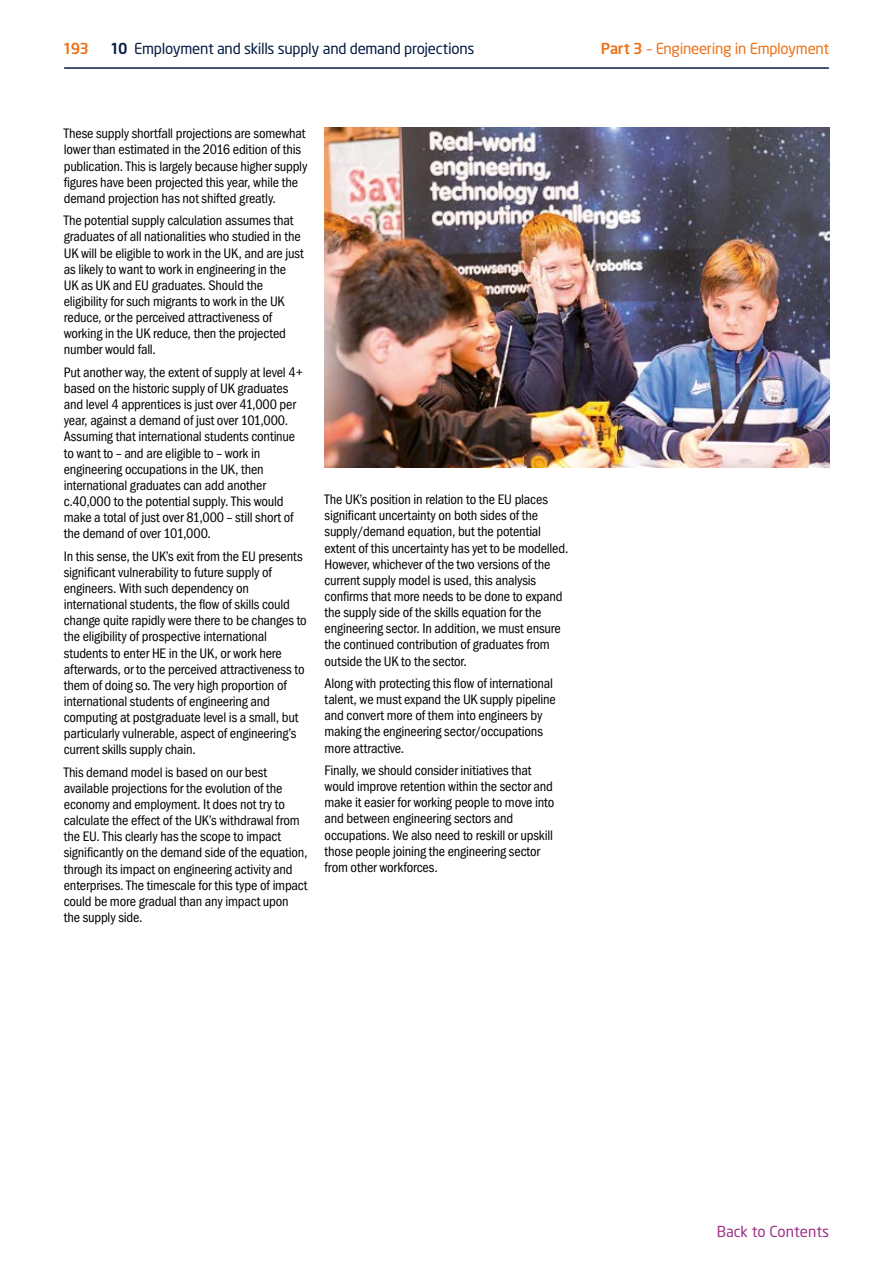
<style>
.page{position:relative;width:893px;height:1263px;background:#fff}
.page>*{position:absolute;margin:0;border:0;box-sizing:border-box;transform-origin:0 0}
.t1{font:15px "Neo Sans";letter-spacing:-.02em;color:#061d41}
.t2{font:15px "Neo Sans";letter-spacing:-.02em;color:#ee7219}
.t3{font:15px "Neo Sans";color:#9d338a}
.t4{font:500 15px "Neo Sans";color:#ee7219}
.main_text{font:condensed 14.25px/16.2px "Franklin Gothic";letter-spacing:-.01em;color:#000}
.s1{font-weight:500}
</style>
<div class="page">
<hr style="left:65px;top:67px;width:763px;height:2px;background:#061d41">
<img style="left:325px;top:128px;width:504px;height:340px">
<p class="t4" style="left:63px;top:42px;width:28px">193</p>
<p class="t1" style="left:110px;top:40px;width:366px"><span class="s1">10</span> Employment and skills supply and demand projections</p>
<p class="t2" style="left:601px;top:40px;width:230px"><span class="s1">Part 3</span> – Engineering in Employment</p>
<p class="main_text" style="left:64px;top:126px;width:245px">These supply shortfall projections are somewhat lower than estimated in the 2016 edition of this publication. This is largely because higher supply figures have been projected this year, while the demand projection has not shifted greatly.</p>
<p class="main_text" style="left:64px;top:213px;width:241px">The potential supply calculation assumes that graduates of all nationalities who studied in the UK will be eligible to work in the UK, and are just as likely to want to work in engineering in the UK as UK and EU graduates. Should the eligibility for such migrants to work in the UK reduce, or the perceived attractiveness of working in the UK reduce, then the projected number would fall.</p>
<p class="main_text" style="left:64px;top:364px;width:241px">Put another way, the extent of supply at level 4+ based on the historic supply of UK graduates and level 4 apprentices is just over 41,000 per year, against a demand of just over 101,000.<br>Assuming that international students continue to want to – and are eligible to – work in engineering occupations in the UK, then international graduates can add another c.40,000 to the potential supply. This would make a total of just over 81,000 – still short of the demand of over 101,000.</p>
<p class="main_text" style="left:64px;top:548px;width:245px">In this sense, the UK’s exit from the EU presents significant vulnerability to future supply of engineers. With such dependency on international students, the flow of skills could change quite rapidly were there to be changes to the eligibility of prospective international students to enter HE in the UK, or work here afterwards, or to the perceived attractiveness to them of doing so. The very high proportion of international students of engineering and computing at postgraduate level is a small, but particularly vulnerable, aspect of engineering’s current skills supply chain.</p>
<p class="main_text" style="left:64px;top:764px;width:245px">This demand model is based on our best available projections for the evolution of the economy and employment. It does not try to calculate the effect of the UK’s withdrawal from the EU. This clearly has the scope to impact significantly on the demand side of the equation, through its impact on engineering activity and enterprises. The timescale for this type of impact could be more gradual than any impact upon the supply side.</p>
<p class="main_text" style="left:325px;top:491px;width:245px">The UK’s position in relation to the EU places significant uncertainty on both sides of the supply/demand equation, but the potential extent of this uncertainty has yet to be modelled.<br>However, whichever of the two versions of the current supply model is used, this analysis confirms that more needs to be done to expand the supply side of the skills equation for the engineering sector. In addition, we must ensure the continued contribution of graduates from outside the UK to the sector.</p>
<p class="main_text" style="left:325px;top:675px;width:233px">Along with protecting this flow of international talent, we must expand the UK supply pipeline and convert more of them into engineers by making the engineering sector/occupations more attractive.</p>
<p class="main_text" style="left:325px;top:762px;width:231px">Finally, we should consider initiatives that would improve retention within the sector and make it easier for working people to move into and between engineering sectors and occupations. We also need to reskill or upskill those people joining the engineering sector from other workforces.</p>
<p class="t3" style="left:717px;top:1222px;width:114px">Back to Contents</p>
</div>
